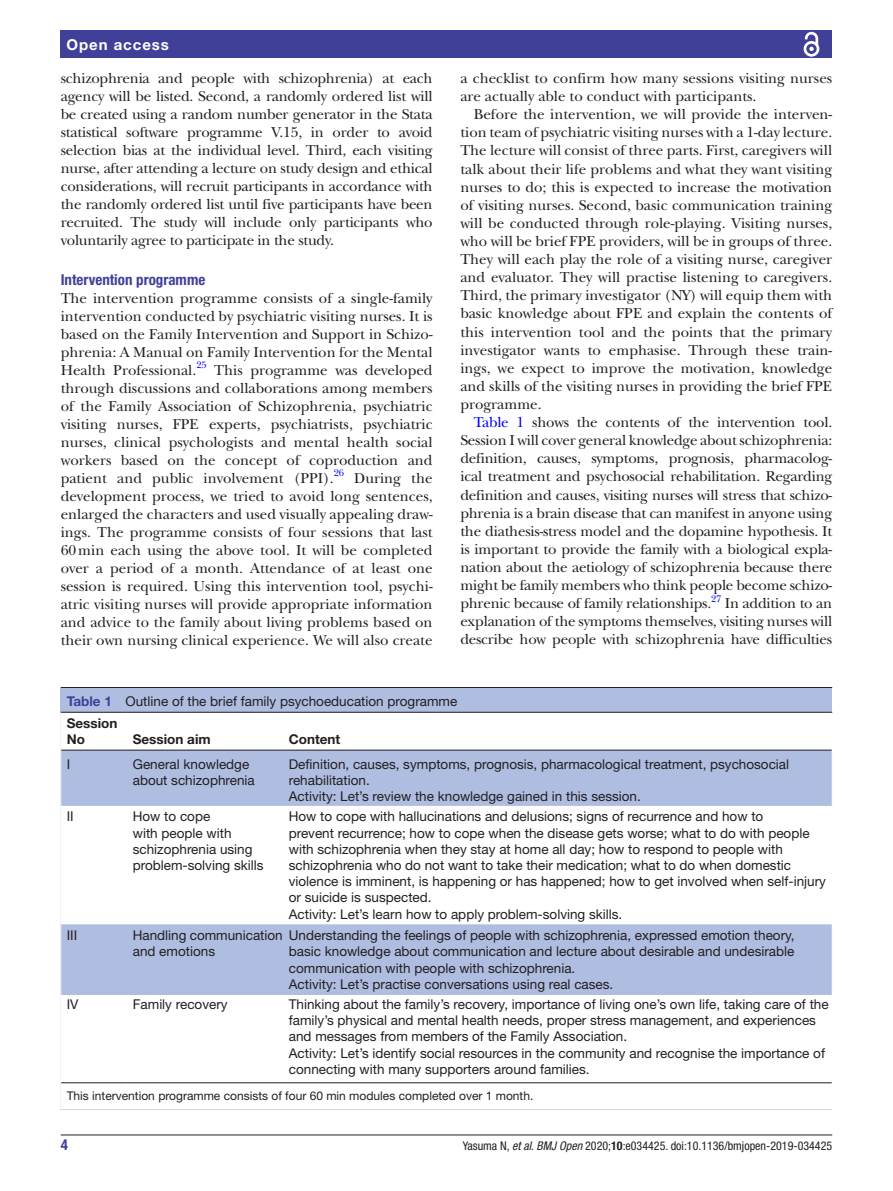
<style>
.page{position:relative;width:893px;height:1191px;background:#fff}
.page>*{position:absolute;margin:0;border:0;box-sizing:border-box;transform-origin:0 0}
.t1{font:15px/18.1px "New Baskerville";color:#231f20;text-align:justify}
.t2{font:700 condensed 15px "Helvetica Neue LT Std";color:#414099}
.t3{font:700 15px "Helvetica Neue LT Std";letter-spacing:.065em;color:#fff}
.t4{font:13.5px/16.2px "Helvetica Neue LT Std";color:#231f20}
.t5{font:700 13.5px "Helvetica Neue LT Std";color:#231f20}
.t6{font:12px "Helvetica Neue LT Std";color:#231f20}
.t7{font:condensed 12px "Helvetica Neue LT Std";color:#231f20}
.t8{font:9.9px "New Baskerville";color:#00f}
.s1{color:#00f}
.s2{font-weight:700;color:#414099}
.s3{font-weight:700}
.s4{font-style:italic}
</style>
<div class="page">
<hr style="left:61px;top:1134px;width:771px;height:1px;background:#231f20">
<div style="left:61px;top:31px;width:771px;height:27px;background:#414099"></div>
<svg style="left:803px;top:31px;width:17px;height:26px"></svg>
<div style="left:61px;top:688px;width:771px;height:421px;background:#afbde1"></div>
<hr style="left:61px;top:687px;width:771px;height:1px;background:#231f20">
<div style="left:61px;top:713px;width:771px;height:396px;background:#fff"></div>
<svg style="left:61px;top:750px;width:771px;height:244px"></svg>
<hr style="left:61px;top:712px;width:66px;height:1px;background:#231f20">
<hr style="left:61px;top:749px;width:66px;height:1px;background:#231f20">
<hr style="left:127px;top:712px;width:156px;height:1px;background:#231f20">
<hr style="left:127px;top:749px;width:156px;height:1px;background:#231f20">
<hr style="left:283px;top:712px;width:549px;height:1px;background:#231f20">
<hr style="left:283px;top:749px;width:549px;height:1px;background:#231f20">
<hr style="left:127px;top:1082px;width:156px;height:1px;background:#231f20">
<hr style="left:283px;top:1082px;width:549px;height:1px;background:#231f20">
<hr style="left:61px;top:1082px;width:66px;height:1px;background:#231f20">
<svg style="left:60px;top:1082px;width:1px;height:27px"></svg>
<hr style="left:67px;top:1099px;width:765px;height:2px;background:#fff">
<p class="t3" style="left:66px;top:35px;width:104px">Open access</p>
<p class="t1" style="left:61px;top:69px;width:373px">schizophrenia and people with schizophrenia) at each agency will be listed. Second, a randomly ordered list will be created using a random number generator in the Stata statistical software programme V.15, in order to avoid selection bias at the individual level. Third, each visiting nurse, after attending a lecture on study design and ethical considerations, will recruit participants in accordance with the randomly ordered list until five participants have been recruited. The study will include only participants who voluntarily agree to participate in the study.</p>
<p class="t2" style="left:61px;top:270px;width:146px">Intervention programme</p>
<p class="t1" style="left:61px;top:289px;width:373px">The intervention programme consists of a single-family intervention conducted by psychiatric visiting nurses. It is based on the Family Intervention and Support in Schizo&shy;phrenia: A Manual on Family Intervention for the Mental Health Professional.</p>
<p class="t8" style="left:196px;top:359px;width:12px">25</p>
<p class="t1" style="left:61px;top:361px;width:373px;text-indent:154px">This programme was developed through discussions and collaborations among members of the Family Association of Schizophrenia, psychiatric visiting nurses, FPE experts, psychiatrists, psychiatric nurses, clinical psychologists and mental health social workers based on the concept of coproduction and patient and public involvement (PPI).</p>
<p class="t8" style="left:334px;top:467px;width:12px">26</p>
<p class="t1" style="left:61px;top:469px;width:373px;text-indent:294px">During the development process, we tried to avoid long sentences, enlarged the characters and used visually appealing draw&shy;ings. The programme consists of four sessions that last 60min each using the above tool. It will be completed over a period of a month. Attendance of at least one session is required. Using this intervention tool, psychi&shy;atric visiting nurses will provide appropriate information and advice to the family about living problems based on their own nursing clinical experience. We will also create</p>
<p class="t1" style="left:460px;top:69px;width:373px">a checklist to confirm how many sessions visiting nurses are actually able to conduct with participants.</p>
<p class="t1" style="left:460px;top:105px;width:373px;text-indent:14px">Before the intervention, we will provide the interven&shy;tion team of psychiatric visiting nurses with a 1-day lecture.<br>The lecture will consist of three parts. First, caregivers will talk about their life problems and what they want visiting nurses to do; this is expected to increase the motivation of visiting nurses. Second, basic communication training will be conducted through role-playing. Visiting nurses, who will be brief FPE providers, will be in groups of three.<br>They will each play the role of a visiting nurse, caregiver and evaluator. They will practise listening to caregivers.<br>Third, the primary investigator (NY) will equip them with basic knowledge about FPE and explain the contents of this intervention tool and the points that the primary investigator wants to emphasise. Through these train&shy;ings, we expect to improve the motivation, knowledge and skills of the visiting nurses in providing the brief FPE programme.</p>
<p class="t1" style="left:460px;top:413px;width:373px;text-indent:14px"><span class="s1">Table 1</span> shows the contents of the intervention tool.<br>Session I will cover general knowledge about schizophrenia: definition, causes, symptoms, prognosis, pharmacolog&shy;ical treatment and psychosocial rehabilitation. Regarding definition and causes, visiting nurses will stress that schizo&shy;phrenia is a brain disease that can manifest in anyone using the diathesis-stress model and the dopamine hypothesis. It is important to provide the family with a biological expla&shy;nation about the aetiology of schizophrenia because there might be family members who think people become schizo&shy;phrenic because of family relationships.</p>
<p class="t8" style="left:711px;top:592px;width:12px">27</p>
<p class="t1" style="left:460px;top:594px;width:373px;text-indent:264px">In addition to an explanation of the symptoms themselves, visiting nurses will describe how people with schizophrenia have difficulties</p>
<p class="t4" style="left:67px;top:690px;width:392px;line-height:22px"><span class="s2">Table 1</span> Outline of the brief family psychoeducation programme<br><span class="s3">Session</span></p>
<p class="t5" style="left:67px;top:731px;width:20px">No</p>
<p class="t5" style="left:133px;top:731px;width:79px">Session aim</p>
<p class="t5" style="left:289px;top:731px;width:53px">Content</p>
<p class="t4" style="left:67px;top:755px;width:5px">I</p>
<p class="t4" style="left:133px;top:755px;width:124px">General knowledge about schizophrenia</p>
<p class="t4" style="left:289px;top:755px;width:502px">Definition, causes, symptoms, prognosis, pharmacological treatment, psychosocial rehabilitation.<br>Activity: Let’s review the knowledge gained in this session.</p>
<p class="t4" style="left:67px;top:808px;width:8px">II</p>
<p class="t4" style="left:133px;top:808px;width:132px">How to cope<br>with people with schizophrenia using problem-solving skills</p>
<p class="t4" style="left:289px;top:808px;width:539px">How to cope with hallucinations and delusions; signs of recurrence and how to<br>prevent recurrence; how to cope when the disease gets worse; what to do with people with schizophrenia when they stay at home all day; how to respond to people with schizophrenia who do not want to take their medication; what to do when domestic violence is imminent, is happening or has happened; how to get involved when self-injury or suicide is suspected.<br>Activity: Let’s learn how to apply problem-solving skills.</p>
<p class="t4" style="left:67px;top:927px;width:12px">III</p>
<p class="t4" style="left:133px;top:927px;width:663px">Handling communication Understanding the feelings of people with schizophrenia, expressed emotion theory, and emotions</p>
<p class="t4" style="left:289px;top:943px;width:507px">basic knowledge about communication and lecture about desirable and undesirable communication with people with schizophrenia.<br>Activity: Let’s practise conversations using real cases.</p>
<p class="t4" style="left:67px;top:996px;width:13px">IV</p>
<p class="t4" style="left:133px;top:996px;width:96px">Family recovery</p>
<p class="t4" style="left:289px;top:996px;width:541px">Thinking about the family’s recovery, importance of living one’s own life, taking care of the family’s physical and mental health needs, proper stress management, and experiences and messages from members of the Family Association.<br>Activity: Let’s identify social resources in the community and recognise the importance of connecting with many supporters around families.</p>
<p class="t6" style="left:67px;top:1089px;width:468px">This intervention programme consists of four 60 min modules completed over 1 month.</p>
<p class="t2" style="left:61px;top:1135px;width:9px">4</p>
<p class="t7" style="left:463px;top:1138px;width:371px">Yasuma N, <span class="s4">et al</span>. <span class="s4">BMJ Open</span> 2020;<span class="s3">10</span>:e034425. doi:10.1136/bmjopen-2019-034425</p>
</div>
